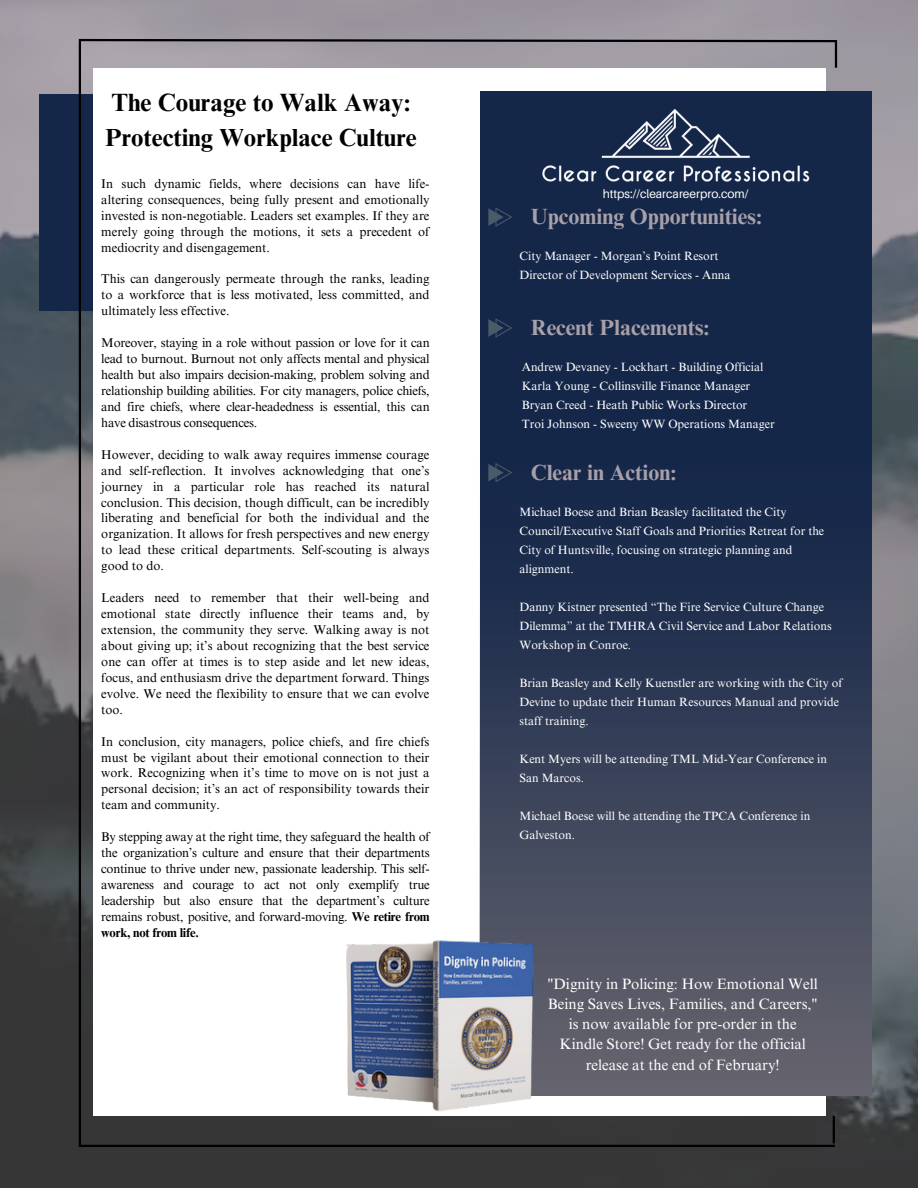
<style>
.page{position:relative;width:918px;height:1188px;background:#fff}
.page>*{position:absolute;margin:0;border:0;box-sizing:border-box;transform-origin:0 0}
.t1{font:700 25.05px "Times NRMT Pro";color:#000}
.t2{font:700 24.75px "Times NRMT Pro";color:#000}
.t3{font:700 22.05px "Times NRMT Pro";color:#a7a0a8}
.t4{font:15px/20.2px "Times NRMT Pro";color:#fff;text-align:center}
.t5{font:12.75px/15.9px "Times NRMT Pro";color:#000;text-align:justify}
.t6{font:12px/19px "Times NRMT Pro";color:#fff}
.t7{font:12px "Aileron";color:#fff}
.s1{font-weight:700}
</style>
<div class="page">
<img style="left:0;top:0;width:918px;height:1188px">
<div style="left:39px;top:94px;width:832px;height:216px;background:#152749"></div>
<hr style="left:79px;top:41px;width:2px;height:1106px;background:#000">
<div style="left:93px;top:68px;width:733px;height:1047px;background:#fff"></div>
<svg style="left:77px;top:38px;width:761px;height:5px;background:#585559"></svg>
<hr style="left:81px;top:1145px;width:754px;height:2px;background:#000">
<div style="left:480px;top:92px;width:391px;height:1004px;background:#152749"></div>
<hr style="left:835px;top:40px;width:2px;height:28px;background:#000">
<svg style="left:488px;top:207px;width:24px;height:19px"></svg>
<svg style="left:488px;top:318px;width:24px;height:19px"></svg>
<hr style="left:833px;top:1116px;width:2px;height:27px;background:#000">
<img style="left:480px;top:463px;width:391px;height:633px">
<img style="left:329px;top:936px;width:211px;height:180px">
<img style="left:542px;top:109px;width:268px;height:73px">
<p class="t1" style="left:111px;top:93px;width:301px">The Courage to Walk Away:</p>
<p class="t2" style="left:105px;top:128px;width:313px">Protecting Workplace Culture</p>
<p class="t5" style="left:101px;top:177px;width:330px">In such dynamic fields, where decisions can have life&shy;altering consequences, being fully present and emotionally invested is non-negotiable. Leaders set examples. If they are merely going through the motions, it sets a precedent of mediocrity and disengagement.</p>
<p class="t5" style="left:101px;top:273px;width:330px">This can dangerously permeate through the ranks, leading to a workforce that is less motivated, less committed, and ultimately less effective.</p>
<p class="t5" style="left:101px;top:336px;width:330px">Moreover, staying in a role without passion or love for it can lead to burnout. Burnout not only affects mental and physical health but also impairs decision-making, problem solving and relationship building abilities. For city managers, police chiefs, and fire chiefs, where clear-headedness is essential, this can have disastrous consequences.</p>
<p class="t5" style="left:101px;top:448px;width:330px">However, deciding to walk away requires immense courage and self-reflection. It involves acknowledging that one’s journey in a particular role has reached its natural conclusion. This decision, though difficult, can be incredibly liberating and beneficial for both the individual and the organization. It allows for fresh perspectives and new energy to lead these critical departments. Self-scouting is always good to do.</p>
<p class="t5" style="left:101px;top:591px;width:330px">Leaders need to remember that their well-being and emotional state directly influence their teams and, by extension, the community they serve. Walking away is not about giving up; it’s about recognizing that the best service one can offer at times is to step aside and let new ideas, focus, and enthusiasm drive the department forward. Things evolve. We need the flexibility to ensure that we can evolve too.</p>
<p class="t5" style="left:101px;top:735px;width:330px">In conclusion, city managers, police chiefs, and fire chiefs must be vigilant about their emotional connection to their work. Recognizing when it’s time to move on is not just a personal decision; it’s an act of responsibility towards their team and community.</p>
<p class="t5" style="left:101px;top:830px;width:330px">By stepping away at the right time, they safeguard the health of the organization’s culture and ensure that their departments continue to thrive under new, passionate leadership. This self&shy;awareness and courage to act not only exemplify true leadership but also ensure that the department’s culture remains robust, positive, and forward-moving. <span class="s1">We retire from work, not from life.</span></p>
<p class="t7" style="left:603px;top:187px;width:147px">https://clearcareerpro.com/</p>
<p class="t3" style="left:531px;top:208px;width:233px">Upcoming Opportunities:</p>
<p class="t6" style="left:519px;top:248px;width:200px">City Manager - Morgan’s Point Resort</p>
<p class="t6" style="left:519px;top:267px;width:213px">Director of Development Services - Anna</p>
<h2 class="t3" style="left:531px;top:319px;width:180px">Recent Placements:</h2>
<p class="t6" style="left:522px;top:359px;width:243px">Andrew Devaney - Lockhart - Building Official</p>
<p class="t6" style="left:522px;top:378px;width:230px">Karla Young - Collinsville Finance Manager</p>
<p class="t6" style="left:522px;top:397px;width:227px">Bryan Creed - Heath Public Works Director</p>
<h2 class="t6" style="left:522px;top:416px;width:254px">Troi Johnson - Sweeny WW Operations Manager</h2>
<p class="t3" style="left:531px;top:464px;width:147px">Clear in Action:</p>
<p class="t6" style="left:519px;top:504px;width:306px">Michael Boese and Brian Beasley facilitated the City Council/Executive Staff Goals and Priorities Retreat for the City of Huntsville, focusing on strategic planning and alignment.</p>
<p class="t6" style="left:519px;top:599px;width:314px">Danny Kistner presented “The Fire Service Culture Change<br>Dilemma” at the TMHRA Civil Service and Labor Relations<br>Workshop in Conroe.</p>
<p class="t6" style="left:519px;top:675px;width:325px">Brian Beasley and Kelly Kuenstler are working with the City of<br>Devine to update their Human Resources Manual and provide staff training.</p>
<h2 class="t6" style="left:519px;top:751px;width:309px">Kent Myers will be attending TML Mid-Year Conference in<br>San Marcos.</h2>
<p class="t6" style="left:519px;top:808px;width:292px">Michael Boese will be attending the TPCA Conference in<br>Galveston.</p>
<p class="t4" style="left:548px;top:975px;width:272px">"Dignity in Policing: How Emotional Well Being Saves Lives, Families, and Careers," is now available for pre-order in the Kindle Store! Get ready for the official release at the end of February!</p>
</div>
